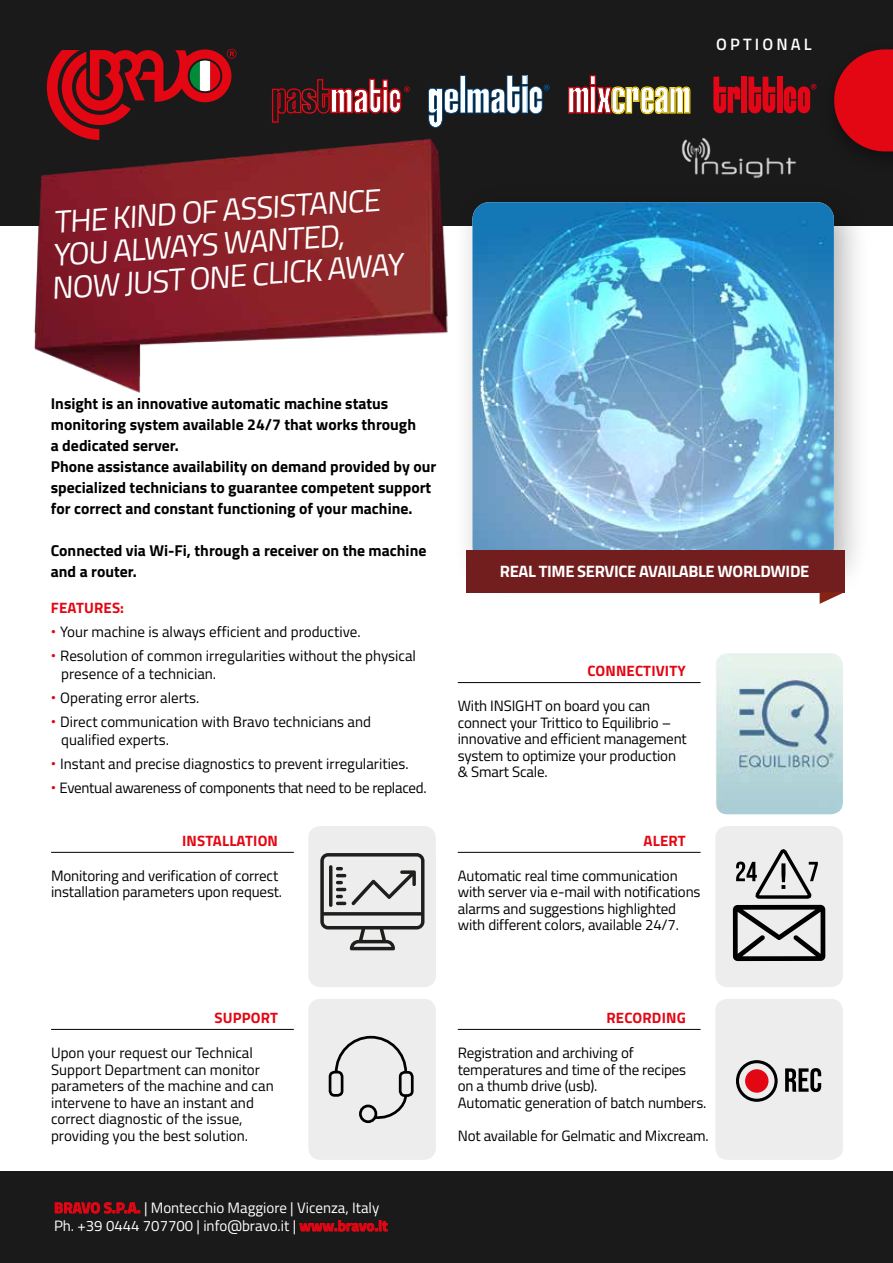
<style>
.page{position:relative;width:893px;height:1263px;background:#fff}
.page>*{position:absolute;margin:0;border:0;box-sizing:border-box;transform-origin:0 0}
.t1{font:31.5px/33px "Titillium Web";color:#fff}
.t2{font:700 16.5px "Titillium Web";letter-spacing:-.02em;color:#fff}
.t3{font:600 16.5px "Titillium Web";letter-spacing:.19em;color:#fff}
.t4{font:700 15.75px/21px "Titillium Web";color:#000}
.t5{font:15px/16.5px "Titillium Web";letter-spacing:-.01em;color:#000}
.t6{font:15px/18px "Titillium Web";color:#fff}
.t7{font:700 15px "Titillium Web";letter-spacing:.01em;color:#e30613}
.s1{font-family:"Helvetica Neue";color:#e30613}
.s2{font-weight:700;color:#e30613}
</style>
<div class="page">
<div style="left:0;top:0;width:893px;height:225px;background:#1a1a1a"></div>
<svg style="left:834px;top:49px;width:59px;height:102px"></svg>
<div style="left:0;top:1171px;width:893px;height:92px;background:#1a1a1a"></div>
<svg style="left:47px;top:49px;width:189px;height:74px"></svg>
<img style="left:10px;top:123px;width:443px;height:270px">
<div style="left:453px;top:183px;width:418px;height:418px;background:#000;opacity:.3"></div>
<img style="left:472px;top:202px;width:362px;height:348px">
<img style="left:681px;top:138px;width:116px;height:40px">
<div style="left:466px;top:550px;width:379px;height:43px;background:#721e1e"></div>
<svg style="left:820px;top:592px;width:25px;height:12px"></svg>
<svg style="left:272px;top:79px;width:138px;height:44px"></svg>
<svg style="left:428px;top:75px;width:122px;height:53px"></svg>
<svg style="left:748px;top:77px;width:27px;height:36px"></svg>
<svg style="left:713px;top:77px;width:27px;height:36px"></svg>
<div style="left:777px;top:87px;width:5px;height:26px;background:#e30617"></div>
<div style="left:741px;top:87px;width:6px;height:26px;background:#e30617"></div>
<div style="left:777px;top:77px;width:5px;height:9px;background:#e30617"></div>
<div style="left:741px;top:77px;width:6px;height:9px;background:#e30617"></div>
<svg style="left:784px;top:84px;width:32px;height:29px"></svg>
<svg style="left:568px;top:75px;width:122px;height:39px"></svg>
<hr style="left:458px;top:682px;width:243px;height:1px;background:#000">
<hr style="left:458px;top:852px;width:243px;height:1px;background:#000">
<hr style="left:51px;top:852px;width:243px;height:1px;background:#000">
<hr style="left:458px;top:1029px;width:243px;height:1px;background:#000">
<hr style="left:51px;top:1029px;width:243px;height:1px;background:#000">
<div style="left:308px;top:826px;width:128px;height:161px;background:#ededed;border-radius:12px"></div>
<svg style="left:320px;top:853px;width:116px;height:134px"></svg>
<div style="left:715px;top:826px;width:128px;height:161px;background:#ededed;border-radius:12px"></div>
<svg style="left:733px;top:849px;width:92px;height:112px"></svg>
<div style="left:715px;top:999px;width:128px;height:161px;background:#ededed;border-radius:12px"></div>
<svg style="left:785px;top:1068px;width:36px;height:24px"></svg>
<div style="left:745px;top:1069px;width:23px;height:24px;background:#e30613;border-radius:50%"></div>
<div style="left:736px;top:1060px;width:42px;height:42px;border:3px solid #000;border-radius:50%"></div>
<div style="left:308px;top:999px;width:128px;height:161px;background:#ededed;border-radius:12px"></div>
<svg style="left:328px;top:1035px;width:86px;height:89px"></svg>
<img style="left:716px;top:653px;width:127px;height:161px">
<p class="t3" style="left:716px;top:32px;width:97px">OPTIONAL</p>
<h1 class="t1" style="left:46px;top:205px;width:354px;rotate:-4deg">THE KIND OF ASSISTANCE<br>YOU ALWAYS WANTED,<br>NOW JUST ONE CLICK AWAY</h1>
<p class="t4" style="left:51px;top:392px;width:387px">Insight is an innovative automatic machine status monitoring system available 24/7 that works through<br>a dedicated server.<br>Phone assistance availability on demand provided by our specialized technicians to guarantee competent support for correct and constant functioning of your machine.</p>
<p class="t4" style="left:51px;top:539px;width:377px">Connected via Wi-Fi, through a receiver on the machine and a router.</p>
<p class="t7" style="left:51px;top:596px;width:75px">FEATURES:</p>
<p class="t5" style="left:51px;top:623px;width:311px"><span class="s1">•</span> Your machine is always efficient and productive.</p>
<p class="t5" style="left:61px;top:646px;width:356px;line-height:18px;text-indent:-10px"><span class="s1">•</span> Resolution of common irregularities without the physical presence of a technician.</p>
<p class="t5" style="left:51px;top:689px;width:150px"><span class="s1">•</span> Operating error alerts.</p>
<p class="t5" style="left:61px;top:712px;width:311px;line-height:18px;text-indent:-10px"><span class="s1">•</span> Direct communication with Bravo technicians and qualified experts.</p>
<p class="t5" style="left:51px;top:755px;width:359px"><span class="s1">•</span> Instant and precise diagnostics to prevent irregularities.</p>
<p class="t5" style="left:51px;top:779px;width:377px"><span class="s1">•</span> Eventual awareness of components that need to be replaced.</p>
<p class="t2" style="left:500px;top:559px;width:311px">REAL TIME SERVICE AVAILABLE WORLDWIDE</p>
<p class="t7" style="left:587px;top:660px;width:100px">CONNECTIVITY</p>
<p class="t5" style="left:458px;top:697px;width:231px">With INSIGHT on board you can connect your Trittico to Equilibrio – innovative and efficient management system to optimize your production &amp; Smart Scale.</p>
<p class="t7" style="left:182px;top:829px;width:97px">INSTALLATION</p>
<p class="t7" style="left:644px;top:829px;width:44px">ALERT</p>
<p class="t5" style="left:51px;top:867px;width:233px">Monitoring and verification of correct installation parameters upon request.</p>
<p class="t5" style="left:458px;top:867px;width:244px">Automatic real time communication with server via e-mail with notifications alarms and suggestions highlighted with different colors, available 24/7.</p>
<p class="t7" style="left:214px;top:1006px;width:65px">SUPPORT</p>
<p class="t7" style="left:606px;top:1006px;width:81px">RECORDING</p>
<p class="t5" style="left:51px;top:1044px;width:224px">Upon your request our Technical<br>Support Department can monitor parameters of the machine and can intervene to have an instant and correct diagnostic of the issue, providing you the best solution.</p>
<p class="t6" style="left:54px;top:1198px;width:335px"><span class="s2">BRAVO S.P.A.</span> | Montecchio Maggiore | Vicenza, Italy<br>Ph. +39 0444 707700 | info@bravo.it | <span class="s2">www.bravo.it</span></p>
<p class="t5" style="left:458px;top:1044px;width:250px">Registration and archiving of temperatures and time of the recipes<br>on a thumb drive (usb).<br>Automatic generation of batch numbers.</p>
<p class="t5" style="left:458px;top:1126px;width:252px">Not available for Gelmatic and Mixcream.</p>
</div>
